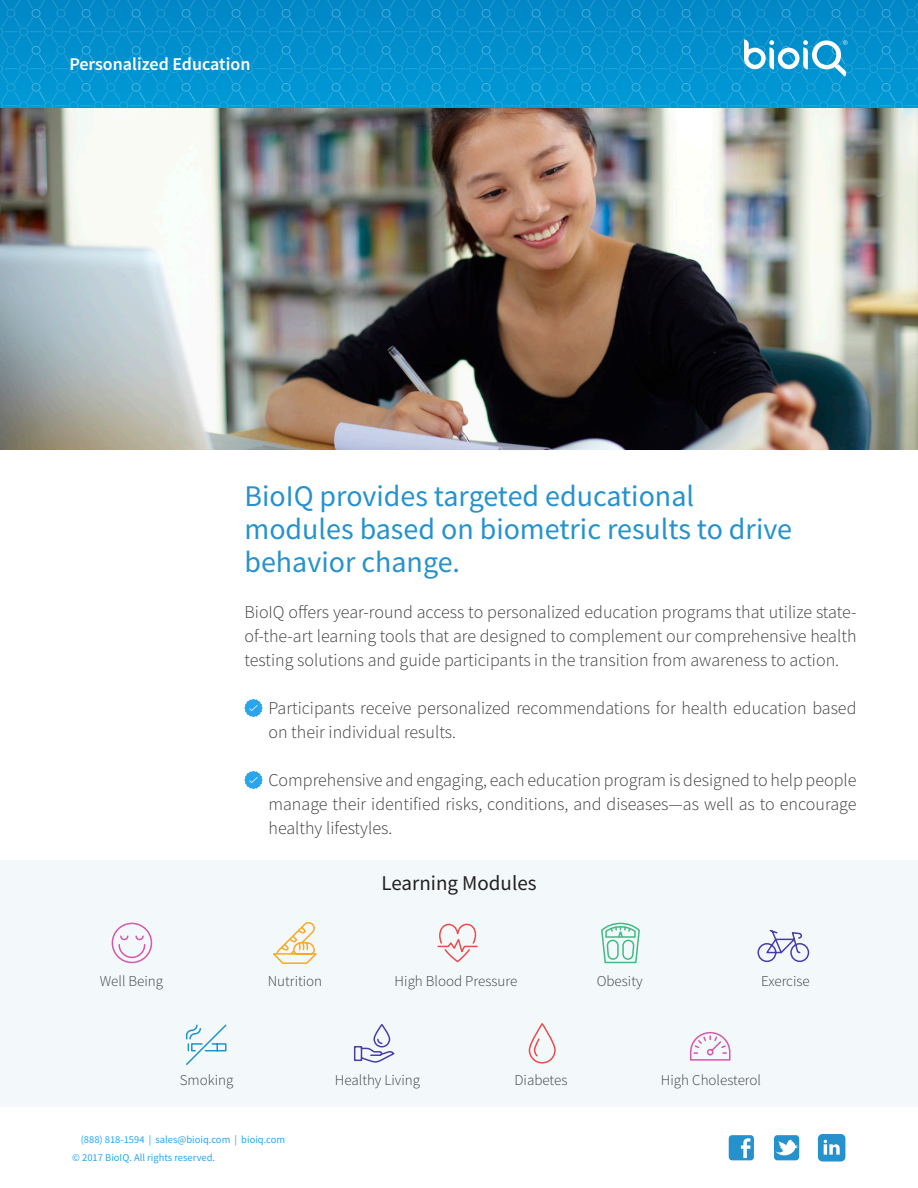
<style>
.page{position:relative;width:918px;height:1188px;background:#fff}
.page>*{position:absolute;margin:0;border:0;box-sizing:border-box;transform-origin:0 0}
.t1{font:30px/33px "Source Sans Pro";color:#2592cd}
.t2{font:21px "Source Sans Pro";color:#231f20}
.t3{font:300 18px/24px "Source Sans Pro";color:#3e3e3f;text-align:justify}
.t4{font:600 18px "Source Sans Pro";color:#fff}
.t5{font:300 15px "Source Sans Pro";color:#3e3e3f}
.t6{font:10.5px "Source Sans Pro";color:#27a6ef}
</style>
<div class="page">
<svg style="left:0;top:0;width:918px;height:108px;background:#0592cf"></svg>
<svg style="left:774px;top:1135px;width:25px;height:25px"></svg>
<svg style="left:729px;top:1135px;width:25px;height:25px"></svg>
<svg style="left:818px;top:1134px;width:27px;height:28px"></svg>
<img style="left:0;top:108px;width:918px;height:341px">
<div style="left:0;top:860px;width:918px;height:247px;background:#f3f9fb"></div>
<svg style="left:244px;top:699px;width:18px;height:18px"></svg>
<svg style="left:244px;top:771px;width:18px;height:18px"></svg>
<svg style="left:273px;top:922px;width:44px;height:42px"></svg>
<svg style="left:111px;top:922px;width:42px;height:42px"></svg>
<svg style="left:437px;top:923px;width:41px;height:40px"></svg>
<svg style="left:601px;top:922px;width:39px;height:42px"></svg>
<svg style="left:757px;top:929px;width:53px;height:34px"></svg>
<svg style="left:353px;top:1025px;width:42px;height:38px"></svg>
<svg style="left:528px;top:1024px;width:28px;height:40px"></svg>
<svg style="left:185px;top:1024px;width:42px;height:41px"></svg>
<svg style="left:689px;top:1031px;width:42px;height:30px"></svg>
<svg style="left:744px;top:39px;width:104px;height:38px"></svg>
<p class="t4" style="left:69px;top:52px;width:183px">Personalized Education</p>
<p class="t1" style="left:244px;top:479px;width:549px">BioIQ provides targeted educational modules based on biometric results to drive behavior change.</p>
<p class="t3" style="left:244px;top:600px;width:614px">BioIQ offers year-round access to personalized education programs that utilize state&shy;of-the-art learning tools that are designed to complement our comprehensive health testing solutions and guide participants in the transition from awareness to action.</p>
<p class="t3" style="left:268px;top:696px;width:589px">Participants receive personalized recommendations for health education based on their individual results.</p>
<p class="t3" style="left:268px;top:768px;width:590px">Comprehensive and engaging, each education program is designed to help people manage their identified risks, conditions, and diseases—as well as to encourage healthy lifestyles.</p>
<p class="t2" style="left:381px;top:869px;width:157px">Learning Modules</p>
<p class="t5" style="left:100px;top:972px;width:65px">Well Being</p>
<p class="t5" style="left:268px;top:972px;width:56px">Nutrition</p>
<p class="t5" style="left:395px;top:972px;width:124px">High Blood Pressure</p>
<p class="t5" style="left:597px;top:972px;width:47px">Obesity</p>
<p class="t5" style="left:761px;top:972px;width:50px">Exercise</p>
<p class="t5" style="left:180px;top:1071px;width:55px">Smoking</p>
<p class="t5" style="left:335px;top:1071px;width:87px">Healthy Living</p>
<p class="t5" style="left:515px;top:1071px;width:54px">Diabetes</p>
<p class="t5" style="left:661px;top:1071px;width:102px">High Cholesterol</p>
<p class="t6" style="left:81px;top:1133px;width:206px">(888) 818-1594 | sales@bioiq.com | bioiq.com</p>
<p class="t6" style="left:72px;top:1151px;width:144px">© 2017 BioIQ. All rights reserved.</p>
</div>
